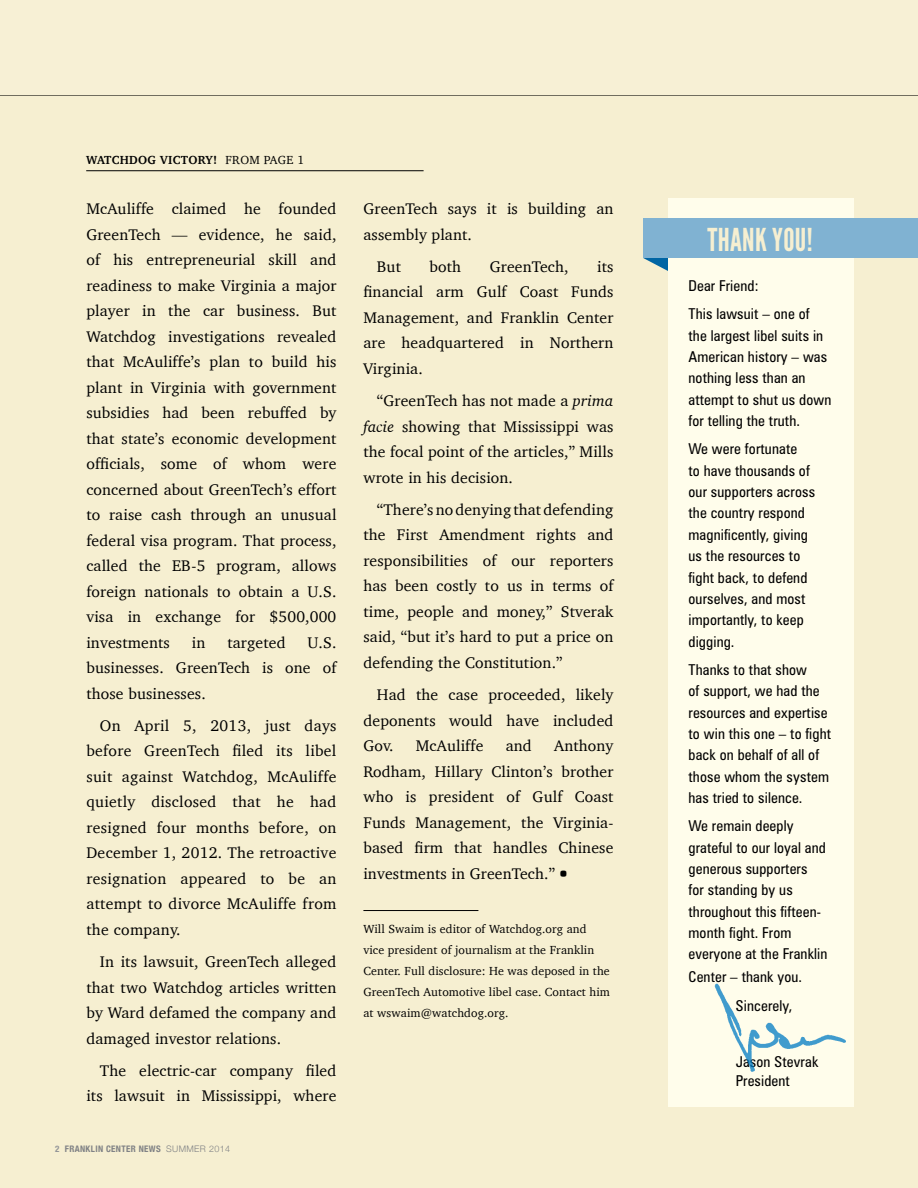
<style>
.page{position:relative;width:918px;height:1188px;background:#f6efd1}
.page>*{position:absolute;margin:0;border:0;box-sizing:border-box;transform-origin:0 0}
.t1{font:31.5px "League Gothic";letter-spacing:.01em;color:#f6efd1}
.t2{font:15.75px/25.5px "Charter";letter-spacing:.01em;color:#000;text-align:justify}
.t3{font:condensed 15px/21.3px "Zurich BT";letter-spacing:.01em;color:#000}
.t4{font:12px/21px "Charter";letter-spacing:.01em;color:#000}
.t5{font:700 12px "Charter";letter-spacing:.03em;color:#000}
.t6{font:700 condensed 9px "Helvetica Neue";letter-spacing:.04em;color:#808285}
.s1{font-weight:400}
.s2{color:#939598}
.s3{font-weight:300;font-stretch:normal}
.s4{font-style:italic}
</style>
<div class="page">
<svg style="left:643px;top:220px;width:25px;height:51px"></svg>
<hr style="left:363px;top:910px;width:115px;height:1px;background:#000">
<hr style="left:86px;top:170px;width:338px;height:1px;background:#000">
<div style="left:668px;top:199px;width:186px;height:908px;background:#fffdeb"></div>
<hr style="left:0;top:95px;width:918px;height:1px;background:#000">
<div style="left:644px;top:219px;width:274px;height:39px;background:#80b2d2"></div>
<div style="left:0;top:0;width:918px;height:94px;background:#f7f0d5"></div>
<img style="left:714px;top:983px;width:132px;height:89px">
<p class="t5" style="left:86px;top:149px;width:220px">WATCHDOG VICTORY! <span class="s1">FROM PAGE 1</span></p>
<p class="t2" style="left:86px;top:196px;width:252px">McAuliffe claimed he founded GreenTech — evidence, he said, of his entrepreneurial skill and readiness to make Virginia a major player in the car business. But Watchdog investigations revealed that McAuliffe’s plan to build his plant in Virginia with government subsidies had been rebuffed by that state’s economic development officials, some of whom were concerned about GreenTech’s effort to raise cash through an unusual federal visa program. That process, called the EB-5 program, allows foreign nationals to obtain a U.S. visa in exchange for $500,000 investments</p>
<p class="t2" style="left:192px;top:629px;width:15px">in</p>
<p class="t2" style="left:227px;top:629px;width:60px">targeted</p>
<p class="t2" style="left:86px;top:629px;width:252px;text-indent:221px">U.S. businesses. GreenTech is one of those businesses.</p>
<p class="t2" style="left:86px;top:713px;width:252px;text-indent:13px">On April 5, 2013, just days before GreenTech filed its libel suit against Watchdog, McAuliffe quietly disclosed that he had resigned four months before, on December 1, 2012. The retroactive resignation appeared to be an attempt to divorce McAuliffe from the company.</p>
<p class="t2" style="left:86px;top:949px;width:252px;text-indent:13px">In its lawsuit, GreenTech alleged that two Watchdog articles written by Ward defamed the company and damaged investor relations.</p>
<p class="t2" style="left:86px;top:1058px;width:252px;text-align:right">The electric-car company filed its lawsuit in Mississippi, where</p>
<p class="t6" style="left:55px;top:1142px;width:177px"><span class="s2">2</span> FRANKLIN CENTER NEWS <span class="s3">SUMMER 2014</span></p>
<p class="t2" style="left:363px;top:196px;width:252px">GreenTech says it is building an assembly plant.</p>
<p class="t2" style="left:377px;top:254px;width:26px">But</p>
<p class="t2" style="left:430px;top:254px;width:33px">both</p>
<p class="t2" style="left:490px;top:254px;width:80px">GreenTech,</p>
<p class="t2" style="left:363px;top:254px;width:252px;text-indent:234px">its financial arm Gulf Coast Funds Management, and Franklin Center are headquartered in Northern Virginia.</p>
<p class="t2" style="left:363px;top:388px;width:252px;text-indent:13px">“GreenTech has not made a <span class="s4">prima facie</span> showing that Mississippi was the focal point of the articles,” Mills wrote in his decision.</p>
<p class="t2" style="left:363px;top:497px;width:252px;text-indent:13px">“There’s no denying that defending the First Amendment rights and responsibilities of our reporters has been costly to us in terms of time, people and money,” Stverak said, “but it’s hard to put a price on defending the Constitution.”</p>
<p class="t2" style="left:363px;top:682px;width:252px;text-indent:13px">Had the case proceeded, likely deponents would have included Gov.</p>
<p class="t2" style="left:416px;top:733px;width:69px">McAuliffe</p>
<p class="t2" style="left:506px;top:733px;width:28px">and</p>
<p class="t2" style="left:363px;top:733px;width:252px;text-indent:191px">Anthony Rodham, Hillary Clinton’s brother who is president of Gulf Coast Funds Management, the Virginia&shy;based firm that handles Chinese investments in GreenTech.”</p>
<p class="t4" style="left:363px;top:919px;width:248px">Will Swaim is editor of Watchdog.org and vice president of journalism at the Franklin Center. Full disclosure: He was deposed in the GreenTech Automotive libel case. Contact him at wswaim@watchdog.org.</p>
<h1 class="t1" style="left:708px;top:221px;width:107px">THANK YOU!</h1>
<p class="t3" style="left:689px;top:272px;width:123px;line-height:28.2px">Dear Friend:<br>This lawsuit – one of</p>
<p class="t3" style="left:689px;top:325px;width:144px">the largest libel suits in<br>American history – was nothing less than an attempt to shut us down for telling the truth.</p>
<p class="t3" style="left:689px;top:438px;width:128px">We were fortunate<br>to have thousands of our supporters across the country respond magnificently, giving us the resources to fight back, to defend ourselves, and most importantly, to keep digging.</p>
<p class="t3" style="left:689px;top:659px;width:144px">Thanks to that show<br>of support, we had the resources and expertise to win this one – to fight back on behalf of all of those whom the system has tried to silence.</p>
<p class="t3" style="left:689px;top:815px;width:141px">We remain deeply grateful to our loyal and generous supporters<br>for standing by us throughout this fifteen&shy;month fight. From everyone at the Franklin<br>Center – thank you.</p>
<p class="t3" style="left:736px;top:995px;width:58px">Sincerely,</p>
<p class="t3" style="left:736px;top:1053px;width:84px;line-height:18.8px">Jason Stevrak<br>President</p>
</div>
